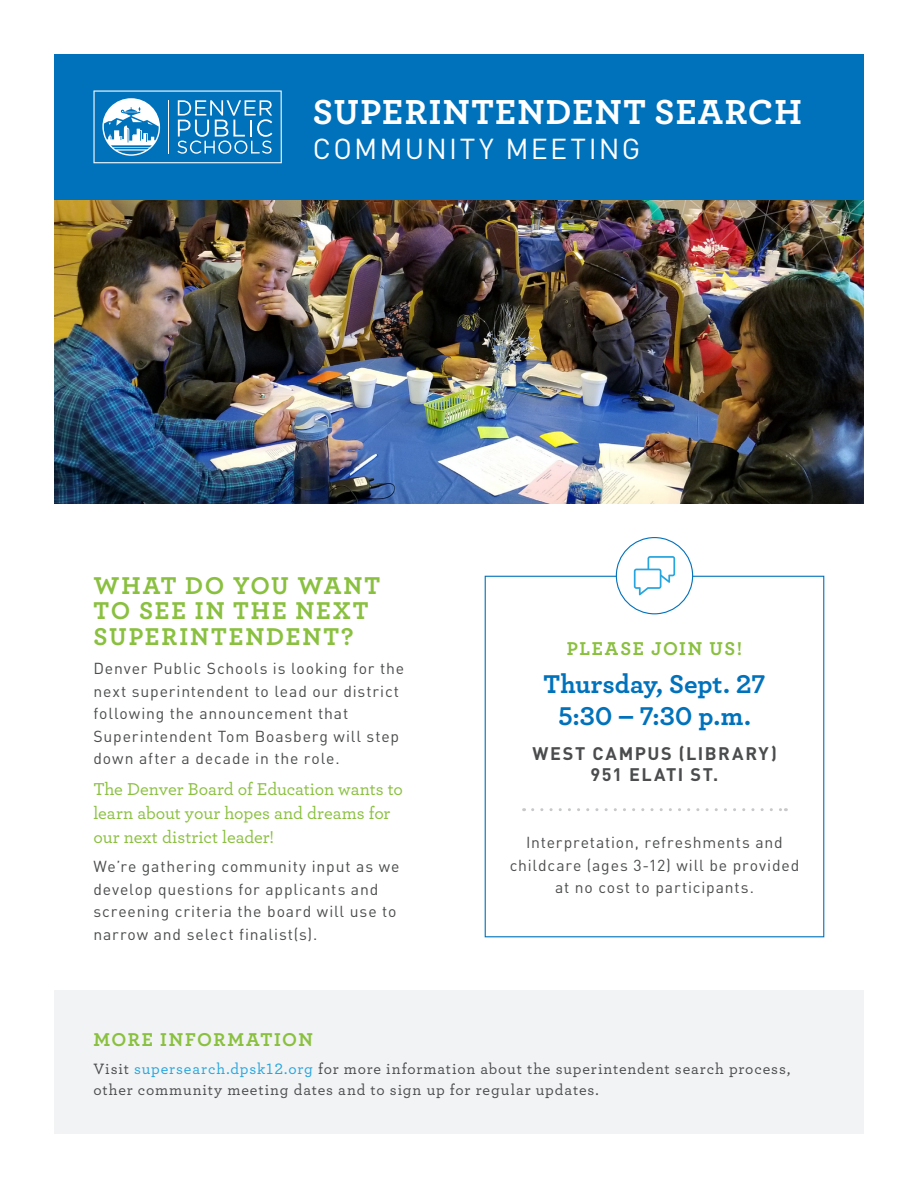
<style>
.page{position:relative;width:918px;height:1188px;background:#fff}
.page>*{position:absolute;margin:0;border:0;box-sizing:border-box;transform-origin:0 0}
.t1{font:700 36.45px "Archer Pro";letter-spacing:.035em;color:#fff}
.t2{font:28.5px "DIN Pro";letter-spacing:.075em;color:#fff}
.t3{font:700 27px "Archer Pro";letter-spacing:-.005em;color:#0072bc}
.Titles{font:700 25.5px/25.5px "Archer Pro";letter-spacing:.075em;color:#8ac03f}
.Titles-2{font:700 19.5px "Archer Pro";letter-spacing:.075em;color:#8ac03f}
.Our_Services_and_Mor{font:500 18px/24px "Archer Pro";letter-spacing:-.005em;color:#8ac03f}
.t4{font:700 18px "DIN Pro";letter-spacing:.085em;color:#4b4c4d}
.Our_Services_and_Mor-2{font:15.75px/22.5px "DIN Pro";letter-spacing:.055em;color:#4b4c4d}
.t5{font:500 15.75px/21px "Archer Pro";letter-spacing:.055em;color:#4b4c4d}
.s1{color:#26a5de}
</style>
<div class="page">
<img style="left:54px;top:200px;width:810px;height:303px">
<div style="left:54px;top:54px;width:810px;height:146px;background:#0072bc"></div>
<svg style="left:93px;top:91px;width:189px;height:72px"></svg>
<div style="left:54px;top:991px;width:810px;height:143px;background:#f2f3f4"></div>
<div style="left:485px;top:576px;width:339px;height:361px;border:1px solid #0072bc"></div>
<div style="left:616px;top:538px;width:77px;height:76px;background:#fff;border-radius:50%"></div>
<div style="left:616px;top:537px;width:77px;height:77px;border:1px solid #0072bc;border-radius:50%"></div>
<svg style="left:634px;top:556px;width:41px;height:39px"></svg>
<svg style="left:533px;top:808px;width:253px;height:3px"></svg>
<p class="t1" style="left:313px;top:83px;width:491px">SUPERINTENDENT SEARCH</p>
<p class="t2" style="left:313px;top:129px;width:329px">COMMUNITY MEETING</p>
<p class="Titles" style="left:93px;top:571px;width:288px">WHAT DO YOU WANT<br>TO SEE IN THE NEXT<br>SUPERINTENDENT?</p>
<p class="Our_Services_and_Mor-2" style="left:93px;top:657px;width:312px">Denver Public Schools is looking for the next superintendent to lead our district following the announcement that Superintendent Tom Boasberg will step down after a decade in the role.</p>
<p class="Our_Services_and_Mor" style="left:93px;top:776px;width:311px">The Denver Board of Education wants to learn about your hopes and dreams for our next district leader!</p>
<p class="Our_Services_and_Mor-2" style="left:93px;top:855px;width:307px">We’re gathering community input as we develop questions for applicants and screening criteria the board will use to narrow and select finalist(s).</p>
<p class="Titles-2" style="left:567px;top:634px;width:177px">PLEASE JOIN US!</p>
<p class="t3" style="left:544px;top:663px;width:223px">Thursday, Sept. 27</p>
<p class="t3" style="left:558px;top:695px;width:194px">5:30 – 7:30 p.m.</p>
<p class="t4" style="left:532px;top:739px;width:246px">WEST CAMPUS (LIBRARY)</p>
<p class="t4" style="left:591px;top:761px;width:129px">951 ELATI ST.</p>
<p class="Our_Services_and_Mor-2" style="left:510px;top:831px;width:291px;text-align:center">Interpretation, refreshments and childcare (ages 3-12) will be provided at no cost to participants.</p>
<p class="Titles-2" style="left:93px;top:1024px;width:221px">MORE INFORMATION</p>
<p class="t5" style="left:93px;top:1057px;width:698px">Visit <span class="s1">supersearch.dpsk12.org</span> for more information about the superintendent search process, other community meeting dates and to sign up for regular updates.</p>
</div>
